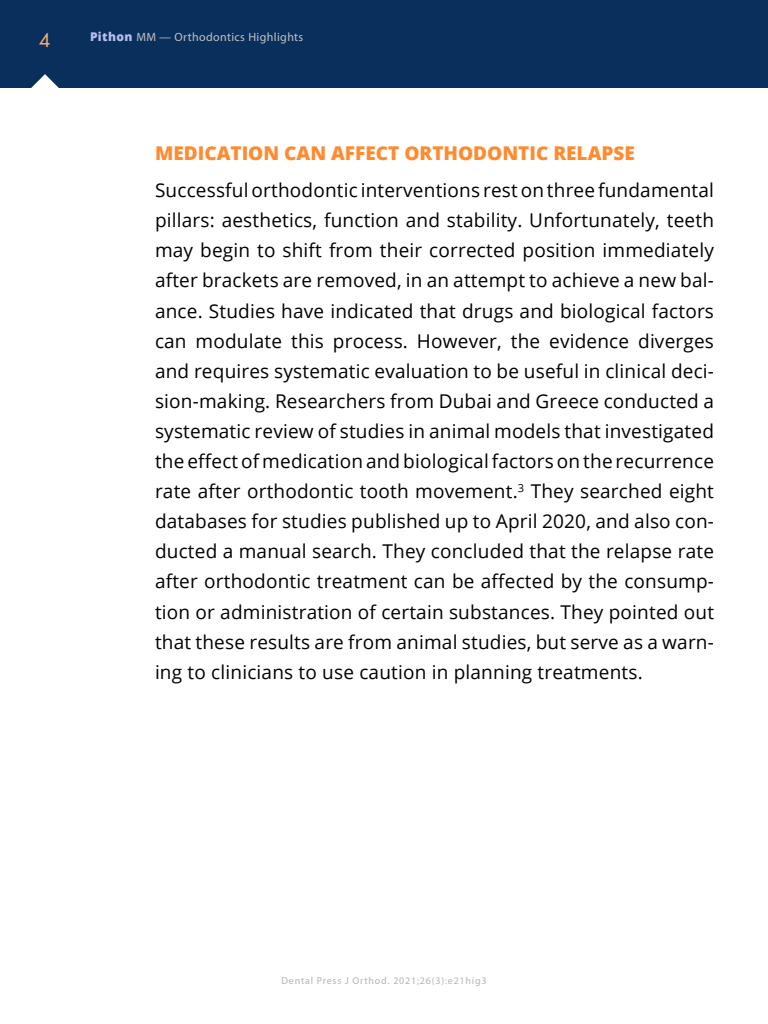
<style>
.page{position:relative;width:768px;height:1024px;background:#fff}
.page>*{position:absolute;margin:0;border:0;box-sizing:border-box;transform-origin:0 0}
.corpo_do_texto{font:19px/30.1px "Open Sans";letter-spacing:.01em;color:#000;text-align:justify}
.chamada_primaria{font:800 19px "Open Sans";color:#ff8b31}
.t1{font:500 18px "Semplicita Pro";color:#ffae6f}
.t2{font:12px "Myriad Pro";letter-spacing:.03em;color:#c1c1c3}
.t3{font:10px "Myriad Pro";letter-spacing:.08em;color:#b3b3b3}
.s1{font-family:"Open Sans";font-weight:800;color:#b9beef}
</style>
<div class="page">
<div style="left:0;top:0;width:768px;height:88px;background:#092f5c"></div>
<svg style="left:31px;top:74px;width:28px;height:14px"></svg>
<p class="t1" style="left:39px;top:27px;width:13px">4</p>
<p class="t2" style="left:90px;top:30px;width:215px"><span class="s1">Pithon</span> MM — Orthodontics Highlights</p>
<p class="chamada_primaria" style="left:155px;top:138px;width:481px">MEDICATION CAN AFFECT ORTHODONTIC RELAPSE</p>
<p class="corpo_do_texto" style="left:155px;top:175px;width:561px">Successful orthodontic interventions rest on three fundamental pillars: aesthetics, function and stability. Unfortunately, teeth may begin to shift from their corrected position immediately after brackets are removed, in an attempt to achieve a new bal&shy;ance. Studies have indicated that drugs and biological factors can modulate this process. However, the evidence diverges and requires systematic evaluation to be useful in clinical deci&shy;sion-making. Researchers from Dubai and Greece conducted a systematic review of studies in animal models that investigated the effect of medication and biological factors on the recurrence rate after orthodontic tooth movement.<sup>3</sup> They searched eight databases for studies published up to April 2020, and also con&shy;ducted a manual search. They concluded that the relapse rate after orthodontic treatment can be affected by the consump&shy;tion or administration of certain substances. They pointed out that these results are from animal studies, but serve as a warn&shy;ing to clinicians to use caution in planning treatments.</p>
<p class="t3" style="left:281px;top:975px;width:207px">Dental Press J Orthod. 2021;26(3):e21hig3</p>
</div>
